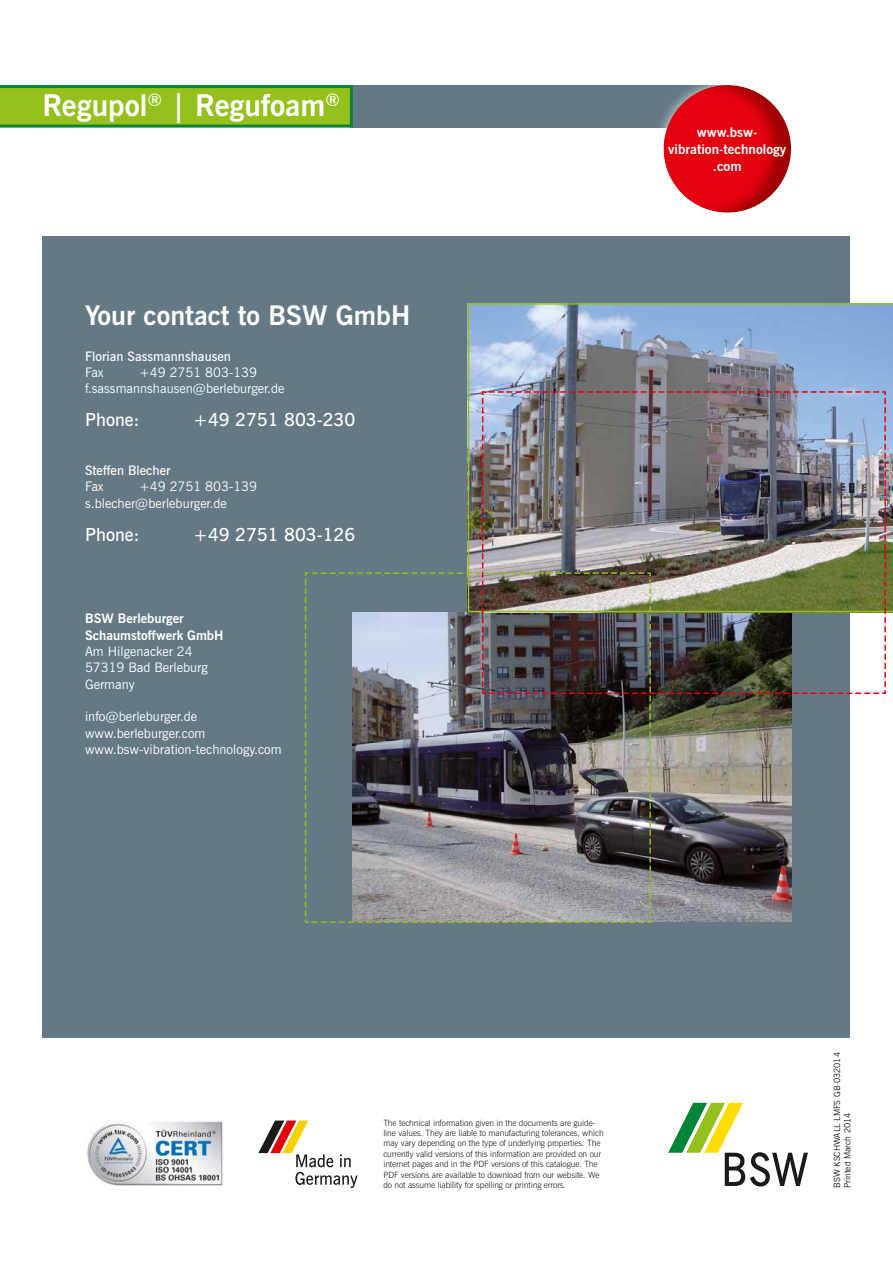
<style>
.page{position:relative;width:893px;height:1263px;background:#fff}
.page>*{position:absolute;margin:0;border:0;box-sizing:border-box;transform-origin:0 0}
.t1{font:700 30px "News Gothic BT";color:#fff}
.t2{font:700 27px "News Gothic BT";color:#fcffff}
.t3{font:600 18px "News Gothic BT";color:#fff}
.t4{font:700 13.5px "News Gothic BT";color:#fff}
.t5{font:13.2px "News Gothic BT";color:#fff}
.t6{font:600 13.2px "News Gothic BT";color:#fff}
.t7{font:700 13.2px "News Gothic BT";color:#fff}
.t8{font:300 8.7px/10.4px "News Gothic BT";letter-spacing:-.01em;color:#1a1a18}
.t9{font:8.7px "News Gothic BT";color:#1a1a18}
</style>
<div class="page">
<div style="left:43px;top:236px;width:807px;height:801px;background:#647984"></div>
<div style="left:350px;top:85px;width:373px;height:43px;background:#647984"></div>
<svg style="left:0;top:85px;width:353px;height:43px;background:#7fb822"></svg>
<svg style="left:468px;top:303px;width:425px;height:309px;background:#8fa5c0"></svg>
<img style="left:305px;top:391px;width:487px;height:532px">
<img style="left:481px;top:390px;width:406px;height:305px">
<div style="left:652px;top:73px;width:150px;height:151px;background:#fff"></div>
<div style="left:661px;top:84px;width:130px;height:131px;background:#9c0b01;opacity:.75"></div>
<svg style="left:668px;top:1103px;width:140px;height:83px"></svg>
<img style="left:87px;top:1121px;width:136px;height:65px">
<svg style="left:258px;top:1120px;width:100px;height:68px"></svg>
<p class="t1" style="left:43px;top:87px;width:299px">Regupol<sup>®</sup> | Regufoam<sup>®</sup></p>
<p class="t2" style="left:85px;top:299px;width:327px">Your contact to BSW GmbH</p>
<p class="t6" style="left:85px;top:348px;width:147px">Florian Sassmannshausen</p>
<p class="t5" style="left:85px;top:364px;width:20px">Fax</p>
<p class="t5" style="left:139px;top:364px;width:119px">+49 2751 803-139</p>
<p class="t5" style="left:85px;top:381px;width:201px">f.sassmannshausen@berleburger.de</p>
<p class="t3" style="left:85px;top:409px;width:56px">Phone:</p>
<p class="t3" style="left:193px;top:409px;width:164px">+49 2751 803-230</p>
<p class="t6" style="left:85px;top:462px;width:87px">Steffen Blecher</p>
<p class="t5" style="left:85px;top:479px;width:20px">Fax</p>
<p class="t5" style="left:139px;top:479px;width:119px">+49 2751 803-139</p>
<p class="t5" style="left:85px;top:495px;width:143px">s.blecher@berleburger.de</p>
<p class="t3" style="left:85px;top:523px;width:56px">Phone:</p>
<p class="t3" style="left:193px;top:523px;width:164px">+49 2751 803-126</p>
<p class="t7" style="left:85px;top:611px;width:100px">BSW Berleburger</p>
<p class="t7" style="left:85px;top:627px;width:140px">Schaumstoffwerk GmbH</p>
<p class="t5" style="left:85px;top:643px;width:109px">Am Hilgenacker 24</p>
<p class="t5" style="left:85px;top:660px;width:124px">57319 Bad Berleburg</p>
<p class="t5" style="left:85px;top:676px;width:51px">Germany</p>
<p class="t5" style="left:85px;top:709px;width:114px">info@berleburger.de</p>
<p class="t5" style="left:85px;top:725px;width:122px">www.berleburger.com</p>
<p class="t5" style="left:85px;top:741px;width:198px">www.bsw-vibration-technology.com</p>
<p class="t4" style="left:697px;top:124px;width:62px">www.bsw-</p>
<p class="t4" style="left:668px;top:141px;width:120px">vibration-technology</p>
<p class="t4" style="left:713px;top:158px;width:30px">.com</p>
<p class="t8" style="left:383px;top:1117px;width:222px">The technical information given in the documents are guide&shy;line values. They are liable to manufacturing tolerances, which may vary depending on the type of underlying properties. The currently valid versions of this information are provided on our internet pages and in the PDF versions of this catalogue. The PDF versions are available to download from our website. We do not assume liability for spelling or printing errors.</p>
<p class="t9" style="left:832px;top:1187px;width:137px;rotate:-90deg">BSW KSCHWALL LMFS GB 032014</p>
<p class="t9" style="left:842px;top:1187px;width:76px;rotate:-90deg">Printed March 2014</p>
</div>
